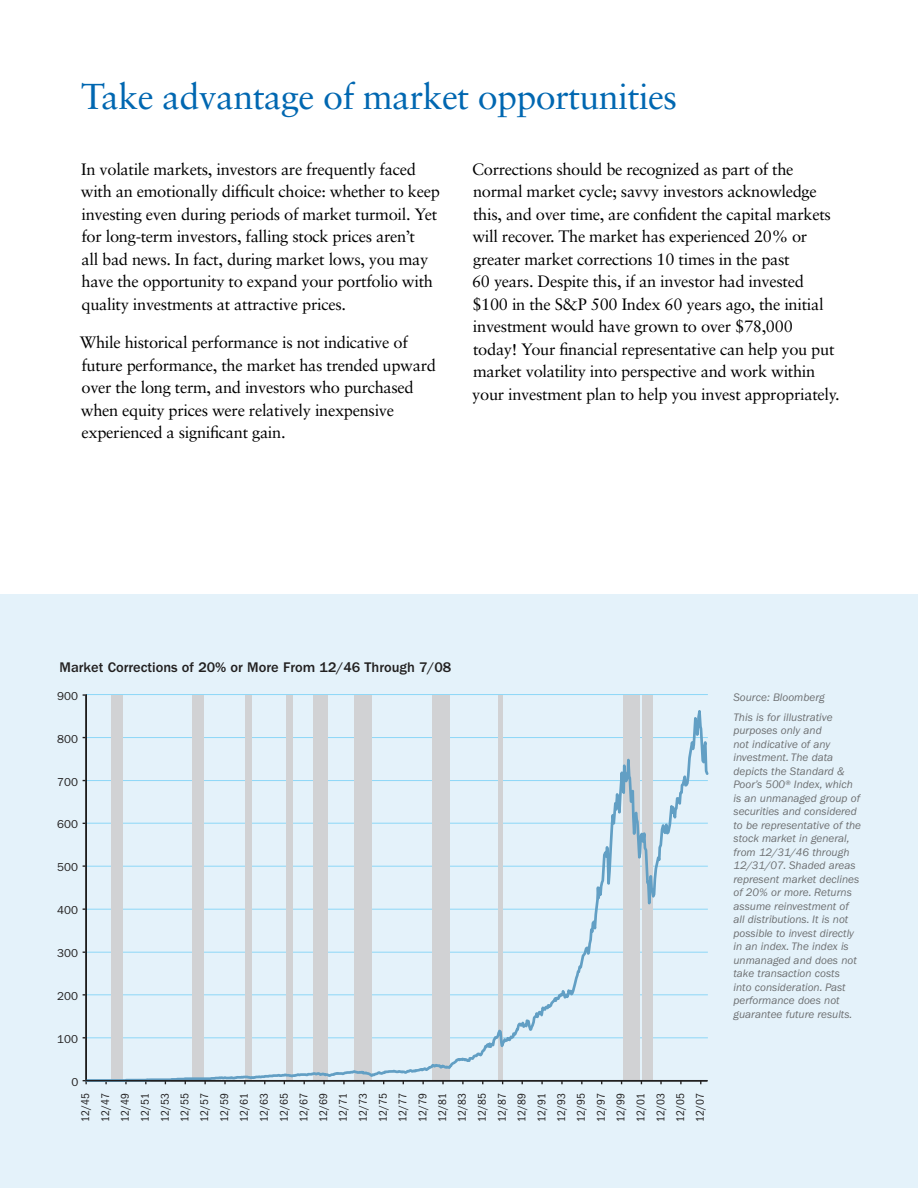
<style>
.page{position:relative;width:918px;height:1188px;background:#fff}
.page>*{position:absolute;margin:0;border:0;box-sizing:border-box;transform-origin:0 0}
.t1{font:36px "Sabon";letter-spacing:-.02em;color:#0067b1}
.t2{font:16.5px/22.5px "Sabon";letter-spacing:-.02em;color:#000}
.t3{font:500 14.4px "Franklin Gothic";color:#222020}
.t4{font:condensed 11.55px/19.8px "Franklin Gothic";color:#222020;text-align:justify}
.t5{font:11.55px "Franklin Gothic";color:#222020}
.t6{font:italic 11.25px/13.5px "Franklin Gothic";color:#6d6f71}
</style>
<div class="page">
<div style="left:0;top:594px;width:918px;height:594px;background:#e4f2fa"></div>
<svg style="left:85px;top:694px;width:624px;height:388px"></svg>
<svg style="left:83px;top:1080px;width:4px;height:4px"></svg>
<h1 class="t1" style="left:81px;top:75px;width:598px">Take advantage of market opportunities</h1>
<p class="t2" style="left:81px;top:158px;width:361px">In volatile markets, investors are frequently faced with an emotionally difficult choice: whether to keep investing even during periods of market turmoil. Yet for long-term investors, falling stock prices aren’t<br>all bad news. In fact, during market lows, you may have the opportunity to expand your portfolio with quality investments at attractive prices.</p>
<p class="t2" style="left:80px;top:331px;width:358px">While historical performance is not indicative of future performance, the market has trended upward over the long term, and investors who purchased when equity prices were relatively inexpensive experienced a significant gain.</p>
<p class="t2" style="left:472px;top:158px;width:369px">Corrections should be recognized as part of the normal market cycle; savvy investors acknowledge this, and over time, are confident the capital markets will recover. The market has experienced 20% or greater market corrections 10 times in the past<br>60 years. Despite this, if an investor had invested $100 in the S&amp;P 500 Index 60 years ago, the initial investment would have grown to over $78,000 today! Your financial representative can help you put market volatility into perspective and work within your investment plan to help you invest appropriately.</p>
<p class="t3" style="left:59px;top:659px;width:394px">Market Corrections of 20% or More From 12/46 Through 7/08</p>
<p class="t5" style="left:57px;top:689px;width:22px">900</p>
<p class="t5" style="left:57px;top:732px;width:22px">800</p>
<p class="t5" style="left:57px;top:775px;width:22px">700</p>
<p class="t5" style="left:57px;top:818px;width:22px">600</p>
<p class="t5" style="left:57px;top:861px;width:22px">500</p>
<p class="t5" style="left:57px;top:904px;width:22px">400</p>
<p class="t5" style="left:57px;top:947px;width:22px">300</p>
<p class="t5" style="left:57px;top:989px;width:22px">200</p>
<p class="t5" style="left:57px;top:1032px;width:22px">100</p>
<p class="t5" style="left:71px;top:1075px;width:8px">0</p>
<p class="t6" style="left:734px;top:687px;width:101px;line-height:20.2px">Source: Bloomberg<br>This is for illustrative</p>
<p class="t6" style="left:734px;top:724px;width:129px">purposes only and<br>not indicative of any investment. The data depicts the Standard &amp;<br>Poor’s 500® Index, which is an unmanaged group of securities and considered to be representative of the stock market in general, from 12/31/46 through<br>12/31/07. Shaded areas represent market declines of 20% or more. Returns assume reinvestment of all distributions. It is not possible to invest directly in an index. The index is unmanaged and does not take transaction costs<br>into consideration. Past performance does not guarantee future results.</p>
<p class="t4" style="left:76px;top:1122px;width:30px;rotate:-90deg">12/45<br>12/47<br>12/49<br>12/51<br>12/53<br>12/55<br>12/57<br>12/59<br>12/61<br>12/63<br>12/65<br>12/67<br>12/69<br>12/71<br>12/73<br>12/75<br>12/77<br>12/79<br>12/81<br>12/83<br>12/85<br>12/87<br>12/89<br>12/91<br>12/93<br>12/95<br>12/97<br>12/99<br>12/01<br>12/03<br>12/05<br>12/07</p>
</div>
